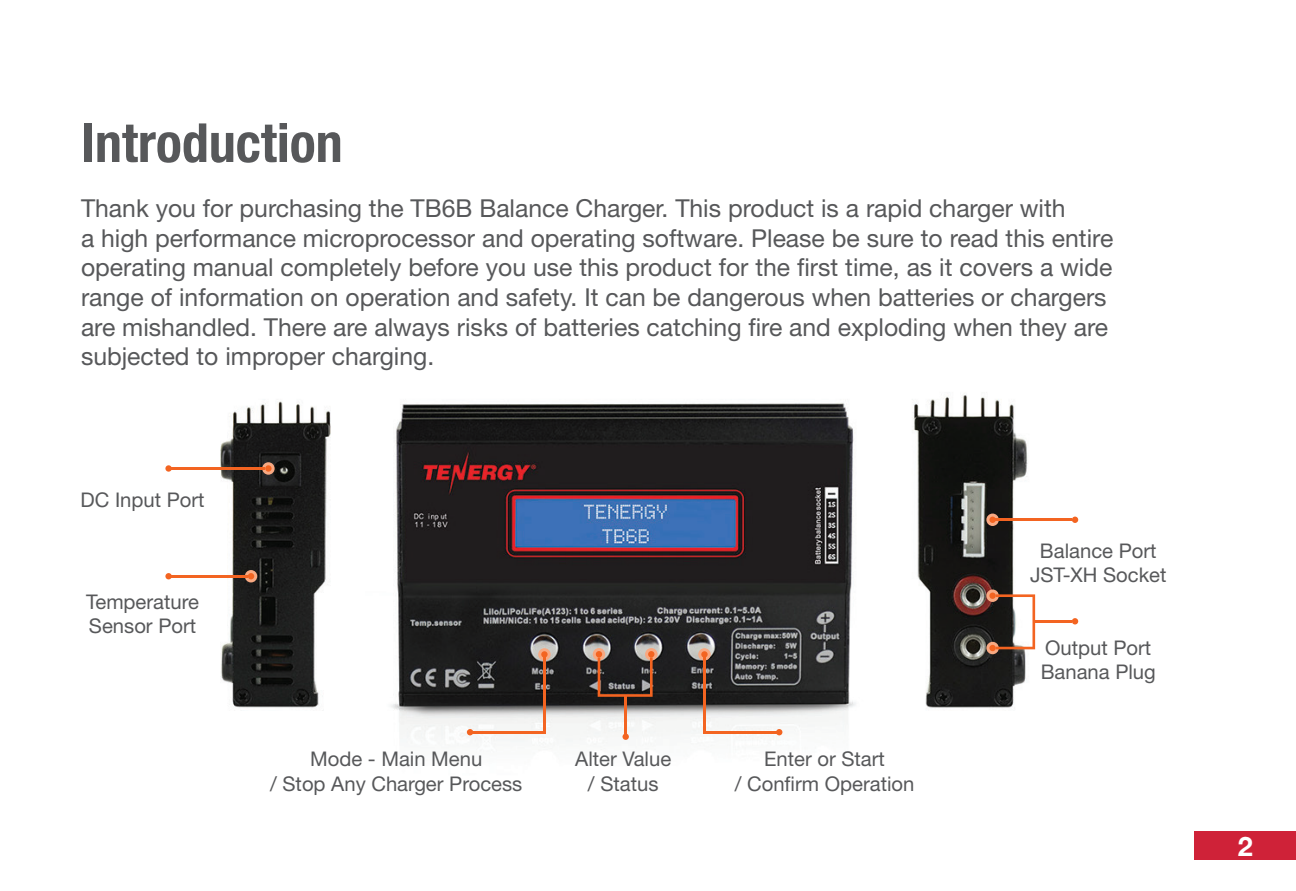
<style>
.page{position:relative;width:1296px;height:891px;background:#fff}
.page>*{position:absolute;margin:0;border:0;box-sizing:border-box;transform-origin:0 0}
.t1{font:700 condensed 54px "Helvetica Neue LT Std";color:#57585a}
.t2{font:700 27px "Helvetica Neue LT Std";color:#fff}
.t3{font:24.75px/29.7px "Helvetica Neue LT Std";color:#57585a}
.t4{font:20.25px "Helvetica Neue LT Std";color:#57585a}
</style>
<div class="page">
<div style="left:1195px;top:831px;width:101px;height:29px;background:#cf2238"></div>
<img style="left:166px;top:395px;width:913px;height:348px">
<svg style="left:262px;top:462px;width:13px;height:13px"></svg>
<div style="left:265px;top:465px;width:7px;height:7px;background:#f36421;border-radius:50%"></div>
<hr style="left:172px;top:467px;width:93px;height:3px;background:#f36421">
<svg style="left:165px;top:465px;width:7px;height:7px"></svg>
<div style="left:245px;top:570px;width:12px;height:12px;background:#f8a982;border-radius:50%"></div>
<svg style="left:248px;top:573px;width:6px;height:6px"></svg>
<hr style="left:172px;top:575px;width:76px;height:3px;background:#f36421">
<div style="left:165px;top:573px;width:7px;height:6px;background:#f36421;border-radius:50%"></div>
<svg style="left:986px;top:514px;width:13px;height:12px"></svg>
<div style="left:989px;top:517px;width:7px;height:6px;background:#f36421;border-radius:50%"></div>
<hr style="left:996px;top:518px;width:76px;height:3px;background:#f36421">
<svg style="left:1072px;top:517px;width:6px;height:6px"></svg>
<div style="left:538px;top:648px;width:13px;height:13px;background:#f8a982;border-radius:50%"></div>
<div style="left:541px;top:651px;width:7px;height:7px;background:#f36421;border-radius:50%"></div>
<hr style="left:543px;top:658px;width:3px;height:76px;background:#f36421">
<hr style="left:469px;top:731px;width:76px;height:3px;background:#f36421">
<svg style="left:467px;top:729px;width:6px;height:6px"></svg>
<svg style="left:698px;top:648px;width:13px;height:13px"></svg>
<div style="left:701px;top:651px;width:7px;height:7px;background:#f36421;border-radius:50%"></div>
<hr style="left:703px;top:658px;width:3px;height:76px;background:#f36421">
<hr style="left:704px;top:731px;width:77px;height:3px;background:#f36421">
<svg style="left:776px;top:729px;width:6px;height:6px"></svg>
<svg style="left:986px;top:589px;width:13px;height:13px"></svg>
<div style="left:989px;top:593px;width:7px;height:6px;background:#f36421;border-radius:50%"></div>
<svg style="left:986px;top:642px;width:13px;height:12px"></svg>
<div style="left:989px;top:645px;width:7px;height:6px;background:#f36421;border-radius:50%"></div>
<hr style="left:1034px;top:620px;width:38px;height:3px;background:#f36421">
<svg style="left:1072px;top:618px;width:6px;height:6px"></svg>
<svg style="left:996px;top:594px;width:39px;height:55px"></svg>
<svg style="left:645px;top:648px;width:13px;height:12px"></svg>
<div style="left:593px;top:648px;width:12px;height:12px;background:#f8a982;border-radius:50%"></div>
<hr style="left:624px;top:695px;width:3px;height:39px;background:#f36421">
<svg style="left:623px;top:734px;width:6px;height:6px"></svg>
<svg style="left:596px;top:651px;width:58px;height:46px;background:#553d33"></svg>
<p class="t1" style="left:81px;top:110px;width:263px">Introduction</p>
<p class="t3" style="left:81px;top:193px;width:986px">Thank you for purchasing the TB6B Balance Charger. This product is a rapid charger with</p>
<p class="t3" style="left:81px;top:223px;width:1034px">a high performance microprocessor and operating software. Please be sure to read this entire</p>
<p class="t3" style="left:81px;top:252px;width:1033px">operating manual completely before you use this product for the first time, as it covers a wide range of information on operation and safety. It can be dangerous when batteries or chargers</p>
<p class="t3" style="left:81px;top:312px;width:1029px">are mishandled. There are always risks of batteries catching fire and exploding when they are</p>
<p class="t3" style="left:81px;top:341px;width:355px">subjected to improper charging.</p>
<p class="t4" style="left:81px;top:487px;width:126px">DC Input Port</p>
<p class="t4" style="left:86px;top:589px;width:114px">Temperature</p>
<p class="t4" style="left:89px;top:614px;width:109px">Sensor Port</p>
<p class="t4" style="left:310px;top:747px;width:174px">Mode - Main Menu</p>
<p class="t4" style="left:270px;top:771px;width:254px">/ Stop Any Charger Process</p>
<p class="t4" style="left:575px;top:747px;width:98px">Alter Value</p>
<p class="t4" style="left:588px;top:771px;width:72px">/ Status</p>
<p class="t4" style="left:764px;top:747px;width:122px">Enter or Start</p>
<p class="t4" style="left:735px;top:771px;width:181px">/ Confirm Operation</p>
<p class="t4" style="left:1040px;top:538px;width:118px">Balance Port</p>
<p class="t4" style="left:1030px;top:563px;width:138px">JST-XH Socket</p>
<p class="t4" style="left:1045px;top:635px;width:108px">Output Port</p>
<p class="t4" style="left:1041px;top:660px;width:117px">Banana Plug</p>
<p class="t2" style="left:1238px;top:830px;width:17px">2</p>
</div>
